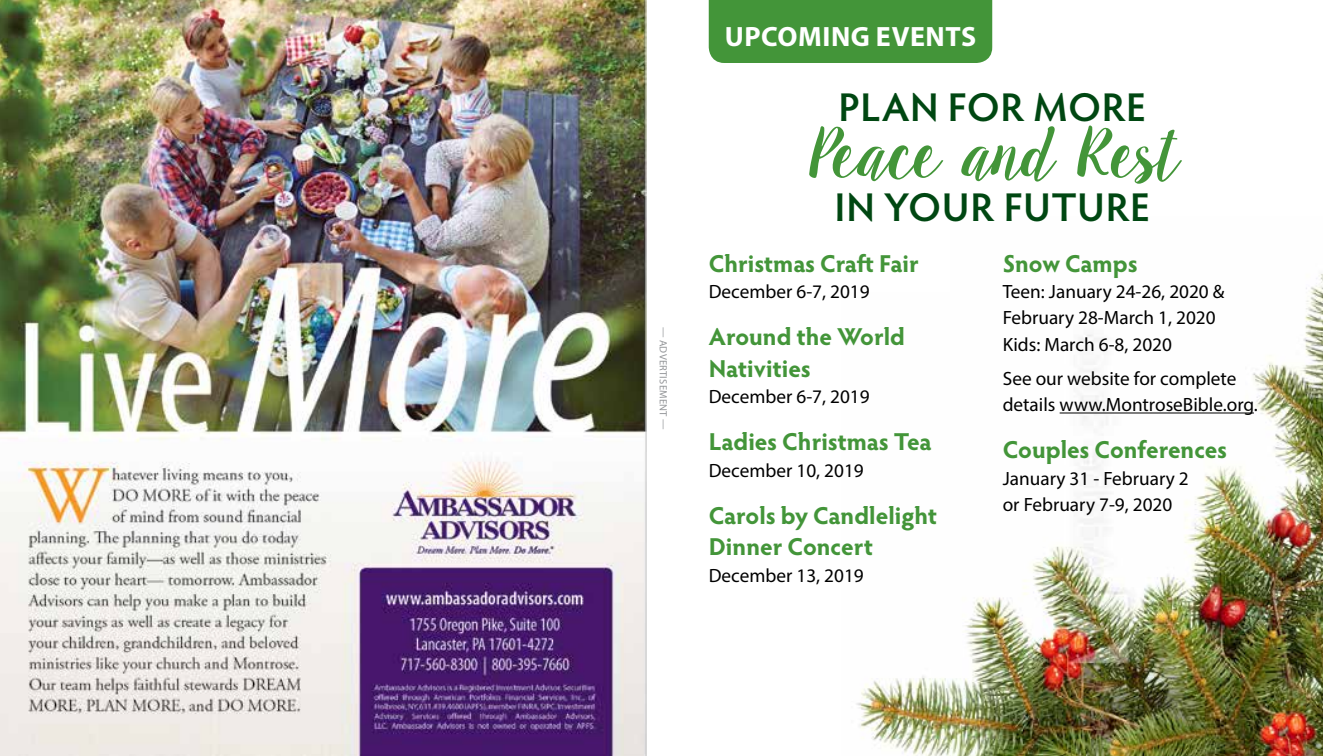
<style>
.page{position:relative;width:1323px;height:756px;background:#fff}
.page>*{position:absolute;margin:0;border:0;box-sizing:border-box;transform-origin:0 0}
.t1{font:66.5px "Sugar Plums Italic";letter-spacing:-.08em;color:#439539}
.t2{font:600 40.25px "Hypatia Sans Pro";letter-spacing:.015em;color:#004712}
.t3{font:700 28px "Myriad Pro";letter-spacing:.02em;color:#fff}
.t4{font:700 24.5px/31.5px "Hypatia Sans Pro";letter-spacing:-.005em;color:#439539}
.t5{font:19.25px/26.2px "Myriad Pro";color:#000}
.t6{font:10.5px "Myriad Pro";letter-spacing:.02em;color:#939598}
</style>
<div class="page">
<img style="left:856px;top:273px;width:467px;height:483px">
<div style="left:816px;top:217px;width:134px;height:75px;background:#fff"></div>
<img style="left:0;top:0;width:646px;height:756px">
<hr style="left:1060px;top:413px;width:194px;height:1px;background:#000">
<div style="left:709px;top:0;width:283px;height:63px;background:#439539"></div>
<p class="t6" style="left:670px;top:327px;width:104px;rotate:90deg">— ADVERTISEMENT —</p>
<h3 class="t3" style="left:725px;top:18px;width:253px">UPCOMING EVENTS</h3>
<h2 class="t2" style="left:839px;top:80px;width:309px">PLAN FOR MORE</h2>
<h1 class="t1" style="left:805px;top:115px;width:376px">Peace and Rest</h1>
<h2 class="t2" style="left:834px;top:179px;width:317px">IN YOUR FUTURE</h2>
<p class="t4" style="left:709px;top:247px;width:212px">Christmas Craft Fair</p>
<p class="t5" style="left:709px;top:278px;width:162px">December 6-7, 2019</p>
<p class="t4" style="left:709px;top:320px;width:198px">Around the World<br>Nativities</p>
<p class="t5" style="left:709px;top:383px;width:162px">December 6-7, 2019</p>
<p class="t4" style="left:709px;top:425px;width:224px">Ladies Christmas Tea</p>
<p class="t5" style="left:709px;top:457px;width:157px">December 10, 2019</p>
<p class="t4" style="left:709px;top:499px;width:230px">Carols by Candlelight<br>Dinner Concert</p>
<p class="t5" style="left:709px;top:562px;width:157px">December 13, 2019</p>
<p class="t4" style="left:1003px;top:247px;width:136px">Snow Camps</p>
<p class="t5" style="left:1003px;top:278px;width:223px">Teen: January 24-26, 2020 &amp;<br>February 28-March 1, 2020<br>Kids: March 6-8, 2020</p>
<p class="t5" style="left:1003px;top:365px;width:257px">See our website for complete details www.MontroseBible.org.</p>
<p class="t4" style="left:1003px;top:433px;width:226px">Couples Conferences</p>
<p class="t5" style="left:1003px;top:465px;width:188px">January 31 - February 2 or February 7-9, 2020</p>
</div>
